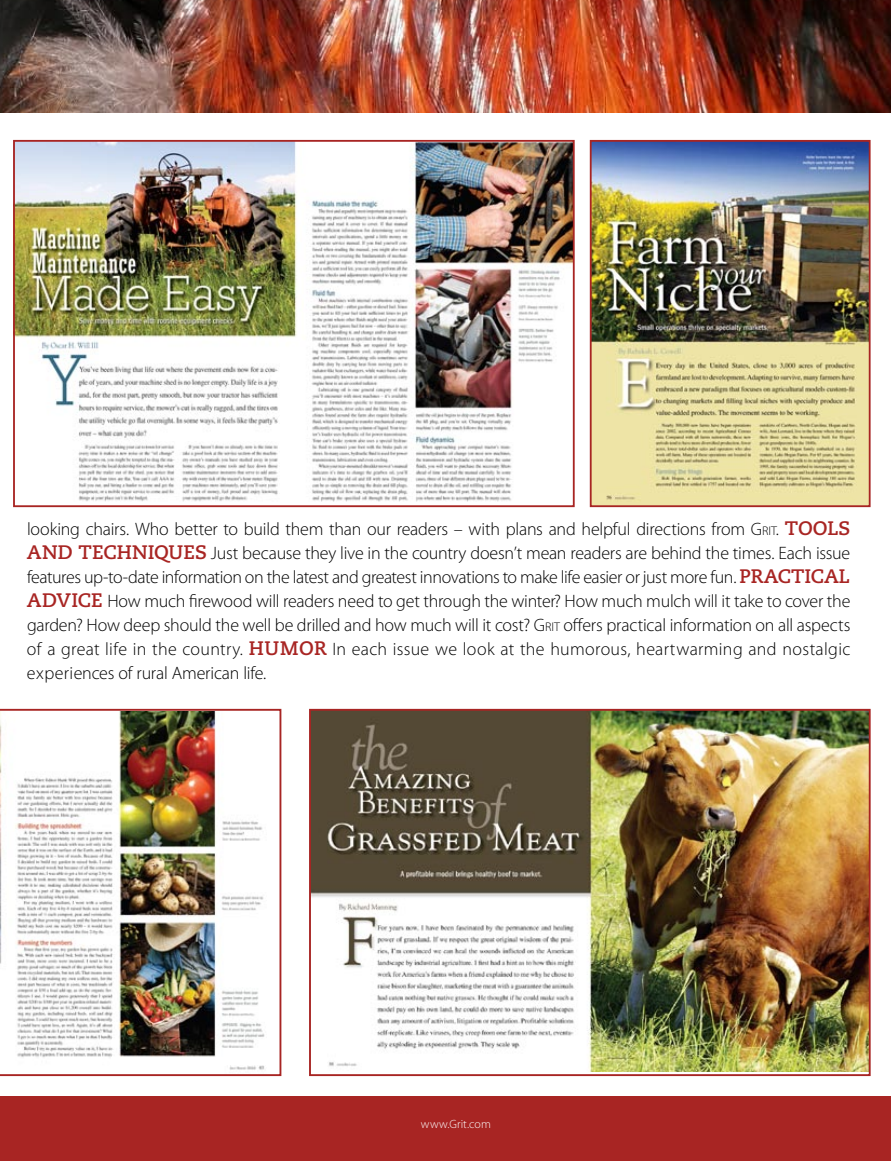
<style>
.page{position:relative;width:891px;height:1161px;background:#fff}
.page>*{position:absolute;margin:0;border:0;box-sizing:border-box;transform-origin:0 0}
.t1{font:700 19.5px "Caecilia LT Std";letter-spacing:.015em;color:#a82523}
.t2{font:300 18px/24px "Myriad Pro";letter-spacing:-.015em;color:#000}
.t3{font:300 12px "Myriad Pro";letter-spacing:.01em;color:#fff}
.s1{font-style:inherit}
.s2{font-size:12.6px}
.s3{font-family:"Caecilia LT Std";font-weight:700;font-size:19.5px;color:#a82523}
</style>
<div class="page">
<div style="left:0;top:1096px;width:891px;height:65px;background:#a82523"></div>
<img style="left:0;top:0;width:891px;height:113px">
<img style="left:312px;top:712px;width:556px;height:360px">
<div style="left:309px;top:709px;width:562px;height:367px;border:2px solid #a82523"></div>
<img style="left:0;top:709px;width:281px;height:367px">
<img style="left:16px;top:143px;width:556px;height:359px">
<div style="left:13px;top:140px;width:562px;height:367px;border:2px solid #a82523"></div>
<img style="left:593px;top:143px;width:275px;height:361px">
<div style="left:590px;top:140px;width:281px;height:367px;border:2px solid #a82523"></div>
<p class="t2" style="left:27px;top:517px;width:785px">looking chairs. Who better to build them than our readers – with plans and helpful directions from <span class="s1">G</span><span class="s2">rit</span>. <span class="s3">TOOLS</span></p>
<p class="t1" style="left:27px;top:541px;width:16px">AND</p>
<p class="t1" style="left:79px;top:541px;width:27px">TECHNI</p>
<p class="t1" style="left:154px;top:541px;width:28px">QUES</p>
<p class="t2" style="left:27px;top:541px;width:825px;text-indent:184px">Just because they live in the country doesn’t mean readers are behind the times. Each issue features up-to-date information on the latest and greatest innovations to make life easier or just more fun. <span class="s3">PRACTICAL</span></p>
<p class="t1" style="left:27px;top:589px;width:56px">ADVICE</p>
<p class="t2" style="left:27px;top:589px;width:825px;text-align:justify;text-indent:80px">How much firewood will readers need to get through the winter? How much mulch will it take to cover the garden? How deep should the well be drilled and how much will it cost? <span class="s1">G</span><span class="s2">rit</span> offers practical information on all aspects of a great life in the country. <span class="s3">HUMOR</span> In each issue we look at the humorous, heartwarming and nostalgic experiences of rural American life.</p>
<p class="t3" style="left:421px;top:1117px;width:71px">www.Grit.com</p>
</div>
